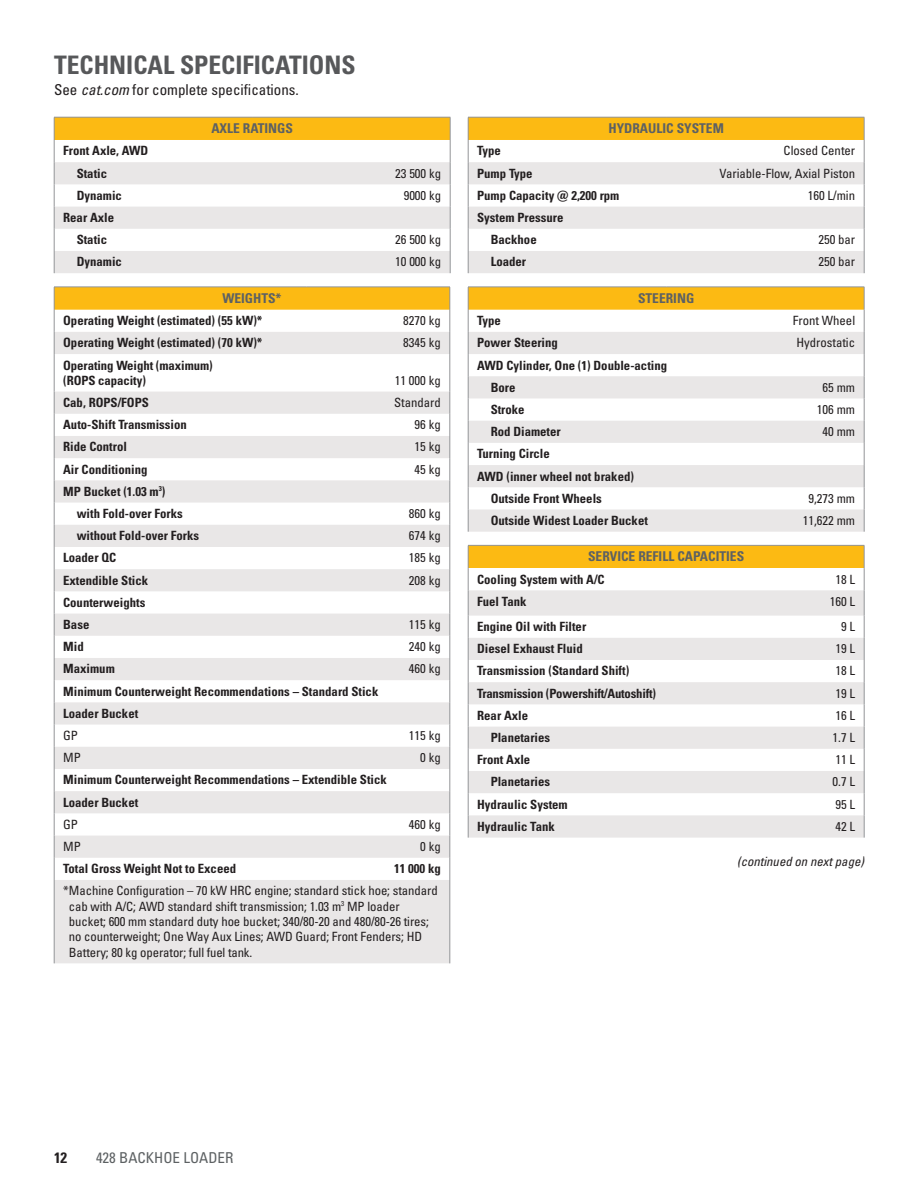
<style>
.page{position:relative;width:918px;height:1188px;background:#fff}
.page>*{position:absolute;margin:0;border:0;box-sizing:border-box;transform-origin:0 0}
.t1{font:25.5px "Univers LTCYR 67 Bold Cond";color:#57585a}
.t2{font:condensed 15px "Univers LTCYR 57";color:#231f20}
.t3{font:condensed 15px "Univers LTCYR 57";color:#5d6163}
.t4{font:15px "Univers LTCYR 67 Bold Cond";color:#231f20}
.t5{font:13.5px "Univers LTCYR 67 Bold Cond";color:#5d6163}
.t6{font:12.75px/22.2px "Univers LTCYR 67 Bold Cond";color:#231f20}
.t7{font:condensed 12.75px/15.3px "Univers LTCYR 57";letter-spacing:-.005em;color:#231f20}
.t8{font:12.75px "Univers LTCYR 57 Condensed Obl";color:#231f20}
.s1{font-family:"Univers LTCYR 57 Condensed Obl";font-stretch:normal}
</style>
<div class="page">
<div style="left:54px;top:117px;width:396px;height:23px;background:#fcba13"></div>
<svg style="left:55px;top:162px;width:395px;height:111px;fill:#e9e7e7"></svg>
<hr style="left:54px;top:117px;width:198px;height:1px;background:#939598">
<hr style="left:252px;top:117px;width:198px;height:1px;background:#939598">
<svg style="left:54px;top:117px;width:1px;height:156px"></svg>
<svg style="left:450px;top:117px;width:1px;height:156px"></svg>
<div style="left:54px;top:287px;width:396px;height:23px;background:#fcba13"></div>
<svg style="left:55px;top:332px;width:395px;height:631px;fill:#e9e7e7"></svg>
<hr style="left:54px;top:287px;width:252px;height:1px;background:#939598">
<hr style="left:306px;top:287px;width:144px;height:1px;background:#939598">
<svg style="left:54px;top:287px;width:1px;height:67px"></svg>
<svg style="left:450px;top:287px;width:1px;height:67px"></svg>
<hr style="left:54px;top:354px;width:1px;height:38px;background:#939598">
<hr style="left:450px;top:354px;width:1px;height:38px;background:#939598">
<svg style="left:54px;top:392px;width:1px;height:488px"></svg>
<svg style="left:450px;top:392px;width:1px;height:488px"></svg>
<hr style="left:54px;top:880px;width:1px;height:83px;background:#939598">
<hr style="left:450px;top:880px;width:1px;height:83px;background:#939598">
<div style="left:468px;top:117px;width:396px;height:23px;background:#fcba13"></div>
<svg style="left:469px;top:162px;width:395px;height:111px;fill:#e9e7e7"></svg>
<hr style="left:468px;top:117px;width:198px;height:1px;background:#939598">
<hr style="left:666px;top:117px;width:198px;height:1px;background:#939598">
<svg style="left:468px;top:117px;width:1px;height:156px"></svg>
<svg style="left:864px;top:117px;width:1px;height:156px"></svg>
<div style="left:468px;top:287px;width:396px;height:23px;background:#fcba13"></div>
<svg style="left:469px;top:332px;width:395px;height:200px;fill:#e9e7e7"></svg>
<hr style="left:468px;top:287px;width:198px;height:1px;background:#939598">
<hr style="left:666px;top:287px;width:198px;height:1px;background:#939598">
<svg style="left:468px;top:287px;width:1px;height:245px"></svg>
<svg style="left:864px;top:287px;width:1px;height:245px"></svg>
<div style="left:468px;top:545px;width:396px;height:23px;background:#fcba13"></div>
<svg style="left:469px;top:590px;width:395px;height:248px;fill:#e9e7e7"></svg>
<hr style="left:468px;top:545px;width:198px;height:1px;background:#939598">
<hr style="left:666px;top:545px;width:198px;height:1px;background:#939598">
<svg style="left:468px;top:546px;width:1px;height:292px"></svg>
<svg style="left:864px;top:546px;width:1px;height:292px"></svg>
<h1 class="t1" style="left:54px;top:50px;width:303px">TECHNICAL SPECIFICATIONS</h1>
<p class="t2" style="left:54px;top:81px;width:246px">See <span class="s1">cat.com</span> for complete specifications.</p>
<p class="t5" style="left:211px;top:120px;width:83px">AXLE RATINGS</p>
<p class="t6" style="left:77px;top:140px;width:73px;text-indent:-14px">Front Axle, AWD<br>Static</p>
<p class="t7" style="left:395px;top:165px;width:48px">23 500 kg</p>
<p class="t6" style="left:77px;top:184px;width:47px">Dynamic</p>
<p class="t7" style="left:404px;top:187px;width:39px">9000 kg</p>
<p class="t6" style="left:63px;top:206px;width:52px;text-align:center">Rear Axle<br>Static</p>
<p class="t7" style="left:395px;top:232px;width:48px">26 500 kg</p>
<p class="t6" style="left:77px;top:251px;width:47px">Dynamic</p>
<p class="t7" style="left:395px;top:254px;width:48px">10 000 kg</p>
<p class="t5" style="left:222px;top:290px;width:61px">WEIGHTS*</p>
<p class="t6" style="left:63px;top:309px;width:201px">Operating Weight (estimated) (55 kW)*</p>
<p class="t7" style="left:403px;top:313px;width:39px">8270 kg</p>
<p class="t6" style="left:63px;top:331px;width:201px">Operating Weight (estimated) (70 kW)*</p>
<p class="t7" style="left:403px;top:335px;width:39px">8345 kg</p>
<p class="t6" style="left:63px;top:357px;width:151px;line-height:15.3px">Operating Weight (maximum) (ROPS capacity)</p>
<p class="t7" style="left:395px;top:372px;width:48px">11 000 kg</p>
<p class="t6" style="left:63px;top:391px;width:87px">Cab, ROPS/FOPS</p>
<p class="t7" style="left:394px;top:394px;width:48px">Standard</p>
<p class="t6" style="left:63px;top:413px;width:125px">Auto-Shift Transmission</p>
<p class="t7" style="left:415px;top:417px;width:28px">96 kg</p>
<p class="t6" style="left:63px;top:436px;width:65px">Ride Control</p>
<p class="t7" style="left:415px;top:439px;width:28px">15 kg</p>
<p class="t6" style="left:63px;top:458px;width:86px">Air Conditioning</p>
<p class="t7" style="left:415px;top:461px;width:28px">45 kg</p>
<p class="t6" style="left:77px;top:480px;width:108px;text-indent:-14px">MP Bucket (1.03 m<sup>3</sup>) with Fold-over Forks</p>
<p class="t7" style="left:409px;top:505px;width:33px">860 kg</p>
<p class="t6" style="left:77px;top:524px;width:124px">without Fold-over Forks</p>
<p class="t7" style="left:409px;top:528px;width:33px">674 kg</p>
<p class="t6" style="left:63px;top:547px;width:55px">Loader QC</p>
<p class="t7" style="left:409px;top:550px;width:33px">185 kg</p>
<p class="t6" style="left:63px;top:569px;width:87px">Extendible Stick</p>
<p class="t7" style="left:409px;top:572px;width:33px">208 kg</p>
<p class="t6" style="left:63px;top:591px;width:84px">Counterweights<br>Base</p>
<p class="t7" style="left:409px;top:616px;width:33px">115 kg</p>
<p class="t6" style="left:63px;top:635px;width:22px">Mid</p>
<p class="t7" style="left:409px;top:639px;width:33px">240 kg</p>
<p class="t6" style="left:63px;top:658px;width:53px">Maximum</p>
<p class="t7" style="left:409px;top:661px;width:33px">460 kg</p>
<p class="t6" style="left:63px;top:680px;width:317px">Minimum Counterweight Recommendations – Standard Stick<br>Loader Bucket</p>
<p class="t7" style="left:63px;top:727px;width:16px">GP</p>
<p class="t7" style="left:409px;top:727px;width:33px">115 kg</p>
<p class="t7" style="left:63px;top:750px;width:19px">MP</p>
<p class="t7" style="left:420px;top:750px;width:22px">0 kg</p>
<p class="t6" style="left:63px;top:769px;width:325px">Minimum Counterweight Recommendations – Extendible Stick<br>Loader Bucket</p>
<p class="t7" style="left:63px;top:816px;width:16px">GP</p>
<p class="t7" style="left:409px;top:816px;width:33px">460 kg</p>
<p class="t7" style="left:63px;top:838px;width:19px">MP</p>
<p class="t7" style="left:420px;top:838px;width:22px">0 kg</p>
<p class="t6" style="left:63px;top:857px;width:174px">Total Gross Weight Not to Exceed</p>
<p class="t6" style="left:394px;top:857px;width:48px">11 000 kg</p>
<p class="t7" style="left:69px;top:883px;width:370px;text-indent:-6px">*Machine Configuration – 70 kW HRC engine; standard stick hoe; standard cab with A/C; AWD standard shift transmission; 1.03 m<sup>3</sup> MP loader bucket; 600 mm standard duty hoe bucket; 340/80-20 and 480/80-26 tires; no counterweight; One Way Aux Lines; AWD Guard; Front Fenders; HD Battery; 80 kg operator; full fuel tank.</p>
<p class="t5" style="left:608px;top:120px;width:117px">HYDRAULIC SYSTEM</p>
<p class="t6" style="left:477px;top:140px;width:25px">Type</p>
<p class="t7" style="left:784px;top:143px;width:73px">Closed Center</p>
<p class="t6" style="left:477px;top:162px;width:57px">Pump Type</p>
<p class="t7" style="left:719px;top:165px;width:137px">Variable-Flow, Axial Piston</p>
<p class="t6" style="left:477px;top:184px;width:144px">Pump Capacity @ 2,200 rpm</p>
<p class="t7" style="left:808px;top:187px;width:49px">160 L/min</p>
<p class="t6" style="left:491px;top:206px;width:74px;text-indent:-14px">System Pressure<br>Backhoe</p>
<p class="t7" style="left:818px;top:232px;width:38px">250 bar</p>
<p class="t6" style="left:491px;top:251px;width:37px">Loader</p>
<p class="t7" style="left:818px;top:254px;width:38px">250 bar</p>
<p class="t5" style="left:638px;top:290px;width:58px">STEERING</p>
<p class="t6" style="left:477px;top:309px;width:25px">Type</p>
<p class="t7" style="left:793px;top:313px;width:64px">Front Wheel</p>
<p class="t6" style="left:477px;top:331px;width:82px">Power Steering</p>
<p class="t7" style="left:796px;top:335px;width:60px">Hydrostatic</p>
<p class="t6" style="left:491px;top:354px;width:178px;text-indent:-14px">AWD Cylinder, One (1) Double-acting<br>Bore</p>
<p class="t7" style="left:823px;top:379px;width:34px">65 mm</p>
<p class="t6" style="left:491px;top:398px;width:36px">Stroke</p>
<p class="t7" style="left:817px;top:401px;width:40px">106 mm</p>
<p class="t6" style="left:491px;top:420px;width:72px">Rod Diameter</p>
<p class="t7" style="left:823px;top:424px;width:34px">40 mm</p>
<p class="t6" style="left:477px;top:442px;width:74px">Turning Circle</p>
<p class="t6" style="left:477px;top:465px;width:158px">AWD (inner wheel not braked)</p>
<p class="t6" style="left:491px;top:487px;width:113px">Outside Front Wheels</p>
<p class="t7" style="left:808px;top:490px;width:48px">9,273 mm</p>
<p class="t6" style="left:491px;top:509px;width:159px">Outside Widest Loader Bucket</p>
<p class="t7" style="left:803px;top:512px;width:54px">11,622 mm</p>
<p class="t5" style="left:588px;top:548px;width:158px">SERVICE REFILL CAPACITIES</p>
<p class="t6" style="left:477px;top:568px;width:129px">Cooling System with A/C</p>
<p class="t7" style="left:835px;top:571px;width:21px">18 L</p>
<p class="t6" style="left:477px;top:590px;width:51px">Fuel Tank</p>
<p class="t7" style="left:830px;top:593px;width:27px">160 L</p>
<p class="t6" style="left:477px;top:615px;width:111px">Engine Oil with Filter</p>
<p class="t7" style="left:841px;top:619px;width:16px">9 L</p>
<p class="t6" style="left:477px;top:637px;width:107px">Diesel Exhaust Fluid</p>
<p class="t7" style="left:835px;top:641px;width:21px">19 L</p>
<p class="t6" style="left:477px;top:660px;width:154px">Transmission (Standard Shift)</p>
<p class="t7" style="left:835px;top:663px;width:21px">18 L</p>
<p class="t6" style="left:477px;top:682px;width:180px">Transmission (Powershift/Autoshift)</p>
<p class="t7" style="left:835px;top:685px;width:21px">19 L</p>
<p class="t6" style="left:477px;top:704px;width:52px">Rear Axle</p>
<p class="t7" style="left:835px;top:707px;width:21px">16 L</p>
<p class="t6" style="left:491px;top:726px;width:61px">Planetaries</p>
<p class="t7" style="left:833px;top:730px;width:24px">1.7 L</p>
<p class="t6" style="left:477px;top:748px;width:55px">Front Axle</p>
<p class="t7" style="left:835px;top:752px;width:21px">11 L</p>
<p class="t6" style="left:491px;top:771px;width:61px">Planetaries</p>
<p class="t7" style="left:833px;top:774px;width:24px">0.7 L</p>
<p class="t6" style="left:477px;top:793px;width:92px">Hydraulic System</p>
<p class="t7" style="left:835px;top:796px;width:21px">95 L</p>
<p class="t6" style="left:477px;top:815px;width:79px">Hydraulic Tank</p>
<p class="t7" style="left:835px;top:818px;width:21px">42 L</p>
<p class="t8" style="left:737px;top:854px;width:128px">(continued on next page)</p>
<p class="t4" style="left:54px;top:1148px;width:15px">12</p>
<p class="t3" style="left:96px;top:1148px;width:139px">428 BACKHOE LOADER</p>
</div>
